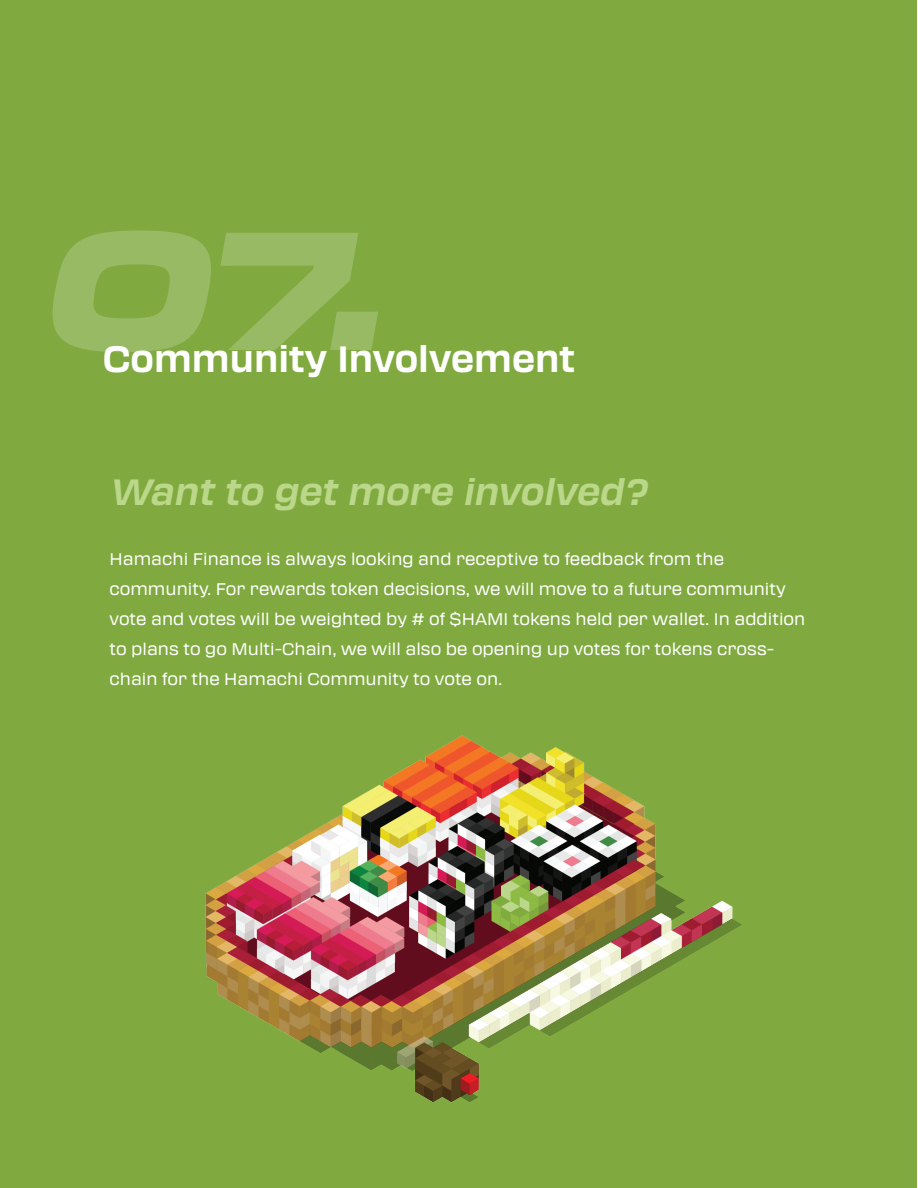
<style>
.page{position:relative;width:918px;height:1188px;background:#fff}
.page>*{position:absolute;margin:0;border:0;box-sizing:border-box;transform-origin:0 0}
.t1{font:italic 900 expanded 165px "Transducer";color:#fff}
.t2{font:italic 700 36px "Transducer";color:#bbd78a}
.t3{font:700 36px "Transducer";color:#fff}
.t4{font:16.5px/30px "Transducer";color:#fff}
</style>
<div class="page">
<div style="left:1px;top:0;width:916px;height:1188px;background:#80aa3f"></div>
<img style="left:205px;top:735px;width:537px;height:368px">
<h1 class="t1" style="left:39px;top:162px;width:340px">07.</h1>
<h2 class="t3" style="left:103px;top:333px;width:474px">Community Involvement</h2>
<h2 class="t2" style="left:109px;top:466px;width:538px">Want to get more involved?</h2>
<p class="t4" style="left:110px;top:543px;width:697px">Hamachi Finance is always looking and receptive to feedback from the community. For rewards token decisions, we will move to a future community vote and votes will be weighted by # of $HAMI tokens held per wallet. In addition to plans to go Multi-Chain, we will also be opening up votes for tokens cross&shy;chain for the Hamachi Community to vote on.</p>
</div>
